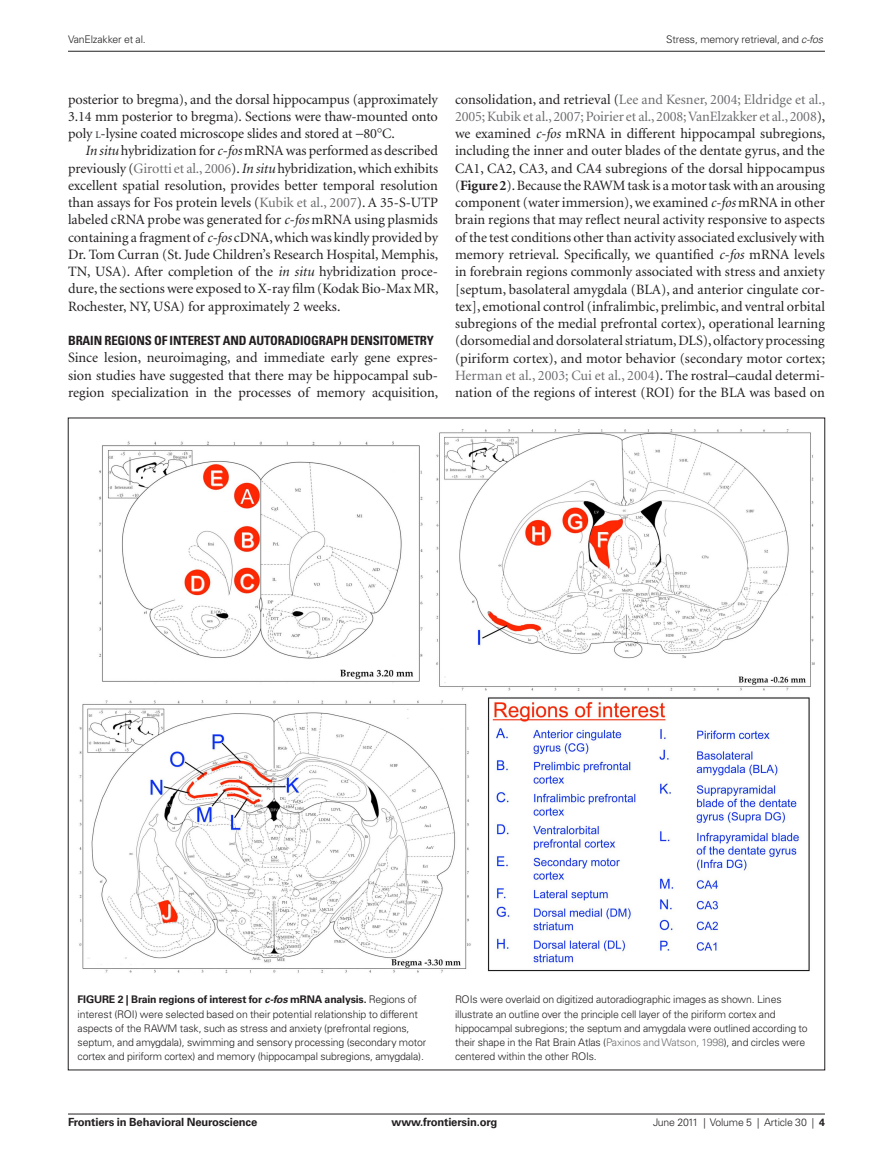
<style>
.page{position:relative;width:893px;height:1170px;background:#fff}
.page>*{position:absolute;margin:0;border:0;box-sizing:border-box;transform-origin:0 0}
.t1{font:14.25px/17.2px "Minion";letter-spacing:-.005em;color:#231f20;text-align:justify}
.t2{font:700 condensed 12.75px "Univers";letter-spacing:-.01em;color:#231f20}
.t3{font:700 11.25px "Univers";letter-spacing:-.015em;color:#231f20}
.t4{font:300 10.5px/14.2px "Univers";letter-spacing:-.015em;color:#231f20}
.s1{font-style:italic}
.s2{font-size:10.05px}
.s3{color:#6c6d70}
.s4{font-weight:700}
.s5{font-weight:700;font-style:italic}
</style>
<div class="page">
<img style="left:79px;top:429px;width:735px;height:544px">
<hr style="left:68px;top:51px;width:757px;height:1px;background:#231f20">
<hr style="left:68px;top:1113px;width:757px;height:1px;background:#231f20">
<p class="t4" style="left:68px;top:32px;width:79px">VanElzakker et al.</p>
<p class="t4" style="left:666px;top:32px;width:158px">Stress, memory retrieval, and <span class="s1">c-fos</span></p>
<p class="t1" style="left:68px;top:91px;width:371px">posterior to bregma), and the dorsal hippocampus (approximately 3.14 mm posterior to bregma). Sections were thaw-mounted onto poly <span class="s2">l</span>-lysine coated microscope slides and stored at −80 C.</p>
<p class="t1" style="left:68px;top:143px;width:372px;text-indent:17px"><span class="s1">In situ</span> hybridization for <span class="s1">c-fos</span> mRNA was performed as described previously (<span class="s3">Girotti et al., 2006</span>). <span class="s1">In situ</span> hybridization, which exhibits excellent spatial resolution, provides better temporal resolution than assays for Fos protein levels (<span class="s3">Kubik et al., 2007</span>). A 35-S-UTP labeled cRNA probe was generated for <span class="s1">c-fos</span> mRNA using plasmids containing a fragment of <span class="s1">c-fos</span> cDNA, which was kindly provided by Dr. Tom Curran (St. Jude Children’s Research Hospital, Memphis, TN, USA). After completion of the <span class="s1">in situ</span> hybridization proce&shy;dure, the sections were exposed to X-ray film (Kodak Bio-Max MR, Rochester, NY, USA) for approximately 2 weeks.</p>
<p class="t2" style="left:68px;top:333px;width:367px">BRAIN REGIONS OF INTEREST AND AUTORADIOGRAPH DENSITOMETRY</p>
<p class="t1" style="left:68px;top:350px;width:372px">Since lesion, neuroimaging, and immediate early gene expres&shy;sion studies have suggested that there may be hippocampal sub&shy;region specialization in the processes of memory acquisition,</p>
<p class="t1" style="left:455px;top:91px;width:372px">consolidation, and retrieval (<span class="s3">Lee and Kesner, 2004; Eldridge et al., 2005; Kubik et al., 2007; Poirier et al., 2008; VanElzakker et al., 2008</span>), we examined <span class="s1">c-fos</span> mRNA in different hippocampal subregions, including the inner and outer blades of the dentate gyrus, and the CA1, CA2, CA3, and CA4 subregions of the dorsal hippocampus (<span class="s4">Figure 2</span>). Because the RAWM task is a motor task with an arousing component (water immersion), we examined <span class="s1">c-fos</span> mRNA in other brain regions that may reflect neural activity responsive to aspects of the test conditions other than activity associated exclusively with memory retrieval. Specifically, we quantified <span class="s1">c-fos</span> mRNA levels in forebrain regions commonly associated with stress and anxiety [septum, basolateral amygdala (BLA), and anterior cingulate cor&shy;tex], emotional control (infralimbic, prelimbic, and ventral orbital subregions of the medial prefrontal cortex), operational learning (dorsomedial and dorsolateral striatum, DLS), olfactory processing (piriform cortex), and motor behavior (secondary motor cortex; <span class="s3">Herman et al., 2003; Cui et al., 2004</span>). The rostral–caudal determi&shy;nation of the regions of interest (ROI) for the BLA was based on</p>
<p class="t4" style="left:78px;top:992px;width:350px"><span class="s4">Figure 2 | Brain regions of interest for</span> <span class="s5">c-fos</span> <span class="s4">mRNA analysis.</span> Regions of interest (ROI) were selected based on their potential relationship to different aspects of the RAWM task, such as stress and anxiety (prefrontal regions, septum, and amygdala), swimming and sensory processing (secondary motor cortex and piriform cortex) and memory (hippocampal subregions, amygdala).</p>
<p class="t4" style="left:455px;top:992px;width:354px">ROIs were overlaid on digitized autoradiographic images as shown. Lines illustrate an outline over the principle cell layer of the piriform cortex and hippocampal subregions; the septum and amygdala were outlined according to their shape in the Rat Brain Atlas (<span class="s3">Paxinos and Watson, 1998</span>), and circles were centered within the other ROIs.</p>
<p class="t3" style="left:68px;top:1115px;width:191px">Frontiers in Behavioral Neuroscience</p>
<p class="t3" style="left:392px;top:1115px;width:107px">www.frontiersin.org</p>
<p class="t4" style="left:653px;top:1115px;width:173px">June 2011 | Volume 5 | Article 30 | <span class="s4">4</span></p>
</div>
